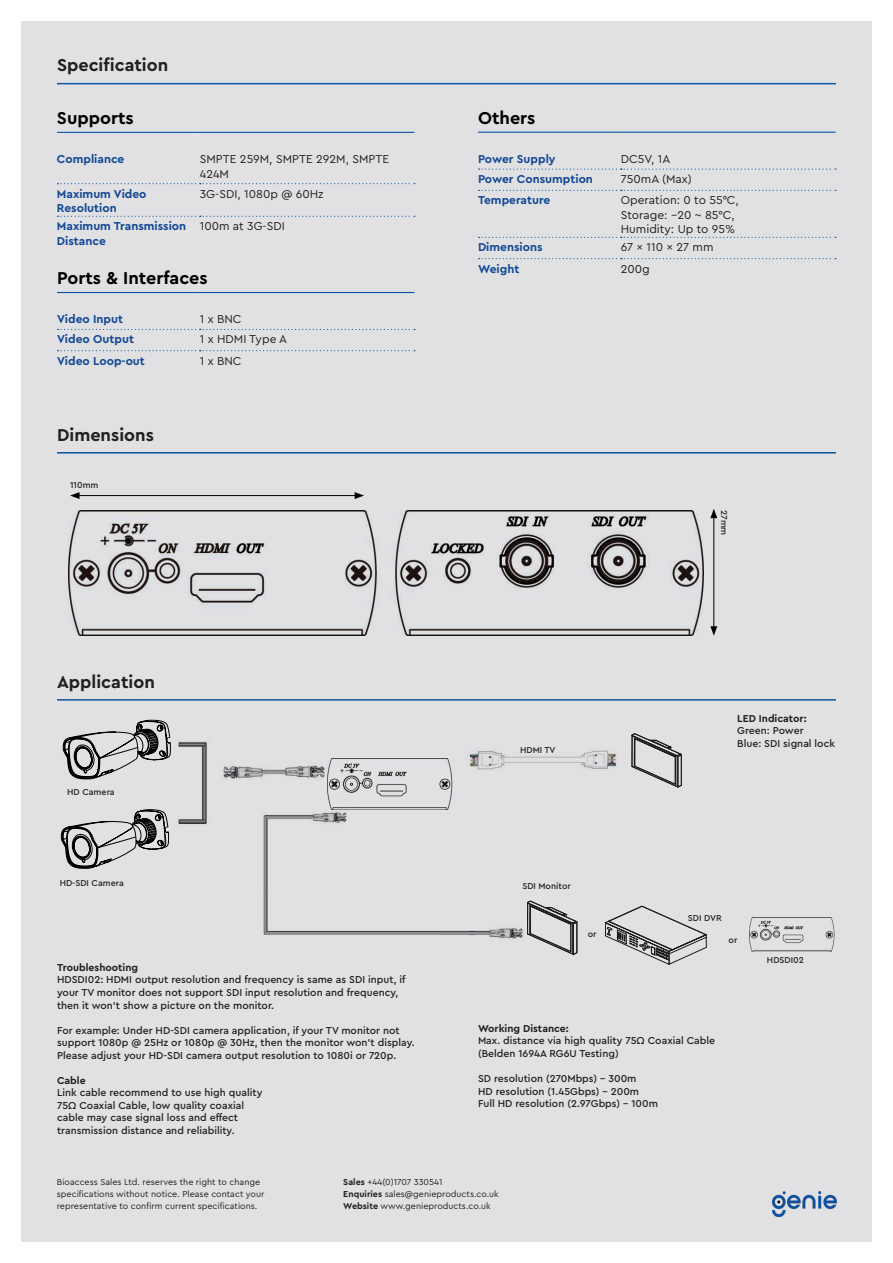
<style>
.page{position:relative;width:893px;height:1263px;background:#fff}
.page>*{position:absolute;margin:0;border:0;box-sizing:border-box;transform-origin:0 0}
.t1{font:700 18px "Cera Pro";color:#231f20}
.Tech_Spec_Text_LEFT{font:700 18px "Cera Pro";color:#000}
.Tech_Spec_Text_CENTR{font:12px/14.4px "Cera Pro";color:#231f20}
.Tech_Spec_Text_LEFT-2{font:700 12px/14.4px "Cera Pro";color:#124994}
.t2{font:500 10.5px/12.6px "Cera Pro";color:#231f20}
.t3{font:700 10.5px "Cera Pro";color:#231f20}
.t4{font:9px/12px "Cera Pro";color:#231f20}
.t5{font:500 9px "Cera Pro";color:#231f20}
.s1{font-weight:700}
</style>
<div class="page">
<div style="left:21px;top:21px;width:851px;height:1221px;background:#e1e1e4"></div>
<img style="left:178px;top:741px;width:440px;height:198px">
<img style="left:69px;top:510px;width:634px;height:125px">
<img style="left:328px;top:759px;width:127px;height:50px">
<img style="left:749px;top:917px;width:86px;height:34px">
<img style="left:773px;top:1192px;width:64px;height:24px">
<hr style="left:57px;top:83px;width:779px;height:1px;background:#09559e">
<hr style="left:57px;top:452px;width:779px;height:1px;background:#09559e">
<hr style="left:57px;top:699px;width:779px;height:2px;background:#09559e">
<hr style="left:77px;top:495px;width:280px;height:1px;background:#000">
<svg style="left:70px;top:492px;width:10px;height:7px"></svg>
<svg style="left:355px;top:492px;width:9px;height:7px"></svg>
<hr style="left:713px;top:516px;width:1px;height:113px;background:#000">
<svg style="left:710px;top:509px;width:7px;height:9px"></svg>
<svg style="left:710px;top:626px;width:7px;height:10px"></svg>
<svg style="left:58px;top:183px;width:357px;height:1px"></svg>
<svg style="left:58px;top:216px;width:357px;height:1px"></svg>
<hr style="left:57px;top:132px;width:143px;height:1px;background:#09559e">
<hr style="left:200px;top:132px;width:214px;height:1px;background:#09559e">
<svg style="left:479px;top:169px;width:357px;height:1px"></svg>
<svg style="left:479px;top:190px;width:357px;height:1px"></svg>
<svg style="left:479px;top:237px;width:357px;height:1px"></svg>
<svg style="left:479px;top:258px;width:357px;height:1px"></svg>
<hr style="left:478px;top:132px;width:143px;height:1px;background:#09559e">
<hr style="left:621px;top:132px;width:214px;height:1px;background:#09559e">
<svg style="left:58px;top:329px;width:357px;height:1px"></svg>
<svg style="left:58px;top:350px;width:357px;height:1px"></svg>
<hr style="left:57px;top:292px;width:143px;height:1px;background:#09559e">
<hr style="left:200px;top:292px;width:215px;height:1px;background:#09559e">
<svg style="left:63px;top:720px;width:108px;height:59px"></svg>
<svg style="left:61px;top:809px;width:108px;height:60px"></svg>
<svg style="left:604px;top:905px;width:104px;height:60px"></svg>
<svg style="left:631px;top:733px;width:51px;height:55px"></svg>
<svg style="left:526px;top:900px;width:52px;height:55px"></svg>
<p class="t1" style="left:57px;top:53px;width:113px">Specification</p>
<p class="Tech_Spec_Text_LEFT" style="left:57px;top:106px;width:78px">Supports</p>
<p class="Tech_Spec_Text_LEFT-2" style="left:57px;top:152px;width:69px">Compliance</p>
<p class="Tech_Spec_Text_CENTR" style="left:200px;top:152px;width:191px">SMPTE 259M, SMPTE 292M, SMPTE<br>424M</p>
<p class="Tech_Spec_Text_LEFT-2" style="left:57px;top:186px;width:91px">Maximum Video<br>Resolution</p>
<p class="Tech_Spec_Text_CENTR" style="left:200px;top:186px;width:125px">3G-SDI, 1080p @ 60Hz</p>
<p class="Tech_Spec_Text_LEFT-2" style="left:57px;top:218px;width:131px">Maximum Transmission<br>Distance</p>
<p class="Tech_Spec_Text_CENTR" style="left:200px;top:218px;width:87px">100m at 3G-SDI</p>
<p class="Tech_Spec_Text_LEFT" style="left:57px;top:266px;width:152px">Ports &amp; Interfaces</p>
<p class="Tech_Spec_Text_LEFT-2" style="left:57px;top:312px;width:68px">Video Input</p>
<p class="Tech_Spec_Text_CENTR" style="left:200px;top:312px;width:43px">1 x BNC</p>
<p class="Tech_Spec_Text_LEFT-2" style="left:57px;top:332px;width:78px">Video Output</p>
<p class="Tech_Spec_Text_CENTR" style="left:200px;top:332px;width:89px">1 x HDMI Type A</p>
<p class="Tech_Spec_Text_LEFT-2" style="left:57px;top:353px;width:89px">Video Loop-out</p>
<p class="Tech_Spec_Text_CENTR" style="left:200px;top:353px;width:43px">1 x BNC</p>
<p class="t1" style="left:57px;top:422px;width:98px">Dimensions</p>
<p class="t5" style="left:70px;top:479px;width:30px">110mm</p>
<p class="t1" style="left:57px;top:670px;width:99px">Application</p>
<p class="t5" style="left:67px;top:786px;width:49px">HD Camera</p>
<p class="Tech_Spec_Text_LEFT" style="left:478px;top:106px;width:59px">Others</p>
<p class="Tech_Spec_Text_LEFT-2" style="left:478px;top:151px;width:79px">Power Supply</p>
<p class="Tech_Spec_Text_CENTR" style="left:621px;top:151px;width:51px">DC5V, 1A</p>
<p class="Tech_Spec_Text_LEFT-2" style="left:478px;top:171px;width:116px">Power Consumption</p>
<p class="Tech_Spec_Text_CENTR" style="left:621px;top:171px;width:72px">750mA (Max)</p>
<p class="Tech_Spec_Text_LEFT-2" style="left:478px;top:193px;width:74px">Temperature</p>
<p class="Tech_Spec_Text_CENTR" style="left:621px;top:193px;width:120px">Operation: 0 to 55°C,</p>
<p class="Tech_Spec_Text_CENTR" style="left:621px;top:207px;width:115px">Storage: --20 ~ 85°C,</p>
<p class="Tech_Spec_Text_CENTR" style="left:621px;top:221px;width:116px">Humidity: Up to 95%</p>
<p class="Tech_Spec_Text_LEFT-2" style="left:478px;top:240px;width:66px">Dimensions</p>
<p class="Tech_Spec_Text_CENTR" style="left:621px;top:240px;width:94px">67 x 110 x 27 mm</p>
<p class="Tech_Spec_Text_LEFT-2" style="left:478px;top:261px;width:43px">Weight</p>
<p class="Tech_Spec_Text_CENTR" style="left:621px;top:261px;width:31px">200g</p>
<p class="t5" style="left:520px;top:744px;width:37px">HDMI TV</p>
<p class="t5" style="left:730px;top:510px;width:27px;rotate:90deg">27mm</p>
<p class="t3" style="left:737px;top:711px;width:71px">LED Indicator:</p>
<p class="t2" style="left:737px;top:724px;width:68px">Green: Power</p>
<p class="t2" style="left:737px;top:737px;width:99px">Blue: SDI signal lock</p>
<p class="t5" style="left:60px;top:877px;width:66px">HD-SDI Camera</p>
<p class="t5" style="left:522px;top:879px;width:50px">SDI Monitor</p>
<p class="t5" style="left:588px;top:927px;width:10px">or</p>
<p class="t5" style="left:688px;top:911px;width:35px">SDI DVR</p>
<p class="t5" style="left:729px;top:933px;width:10px">or</p>
<p class="t3" style="left:57px;top:960px;width:83px">Troubleshooting</p>
<p class="t2" style="left:57px;top:973px;width:350px">HDSDI02: HDMI output resolution and frequency is same as SDI input, if your TV monitor does not support SDI input resolution and frequency, then it won’t show a picture on the monitor.</p>
<p class="t2" style="left:57px;top:1023px;width:359px">For example: Under HD-SDI camera application, if your TV monitor not support 1080p @ 25Hz or 1080p @ 30Hz, then the monitor won’t display.</p>
<p class="t2" style="left:57px;top:1049px;width:341px">Please adjust your HD-SDI camera output resolution to 1080i or 720p.</p>
<p class="t3" style="left:57px;top:1073px;width:30px">Cable</p>
<p class="t2" style="left:57px;top:1086px;width:207px">Link cable recommend to use high quality 75Ω Coaxial Cable, low quality coaxial cable may case signal loss and effect transmission distance and reliability.</p>
<p class="t3" style="left:478px;top:1021px;width:92px">Working Distance:</p>
<p class="t2" style="left:478px;top:1034px;width:239px">Max. distance via high quality 75Ω Coaxial Cable (Belden 1694A RG6U Testing)</p>
<p class="t2" style="left:478px;top:1072px;width:160px">SD resolution (270Mbps) - 300m</p>
<p class="t2" style="left:478px;top:1084px;width:163px">HD resolution (1.45Gbps) - 200m</p>
<p class="t2" style="left:478px;top:1097px;width:181px">Full HD resolution (2.97Gbps) - 100m</p>
<p class="t4" style="left:57px;top:1175px;width:209px">Bioaccess Sales Ltd. reserves the right to change specifications without notice. Please contact your representative to confirm current specifications.</p>
<p class="t4" style="left:343px;top:1175px;width:101px"><span class="s1">Sales</span> +44(0)1707 330541</p>
<p class="t4" style="left:343px;top:1187px;width:157px"><span class="s1">Enquiries</span> sales@genieproducts.co.uk</p>
<p class="t4" style="left:343px;top:1199px;width:149px"><span class="s1">Website</span> www.genieproducts.co.uk</p>
<p class="t5" style="left:767px;top:954px;width:39px">HDSDI02</p>
</div>
